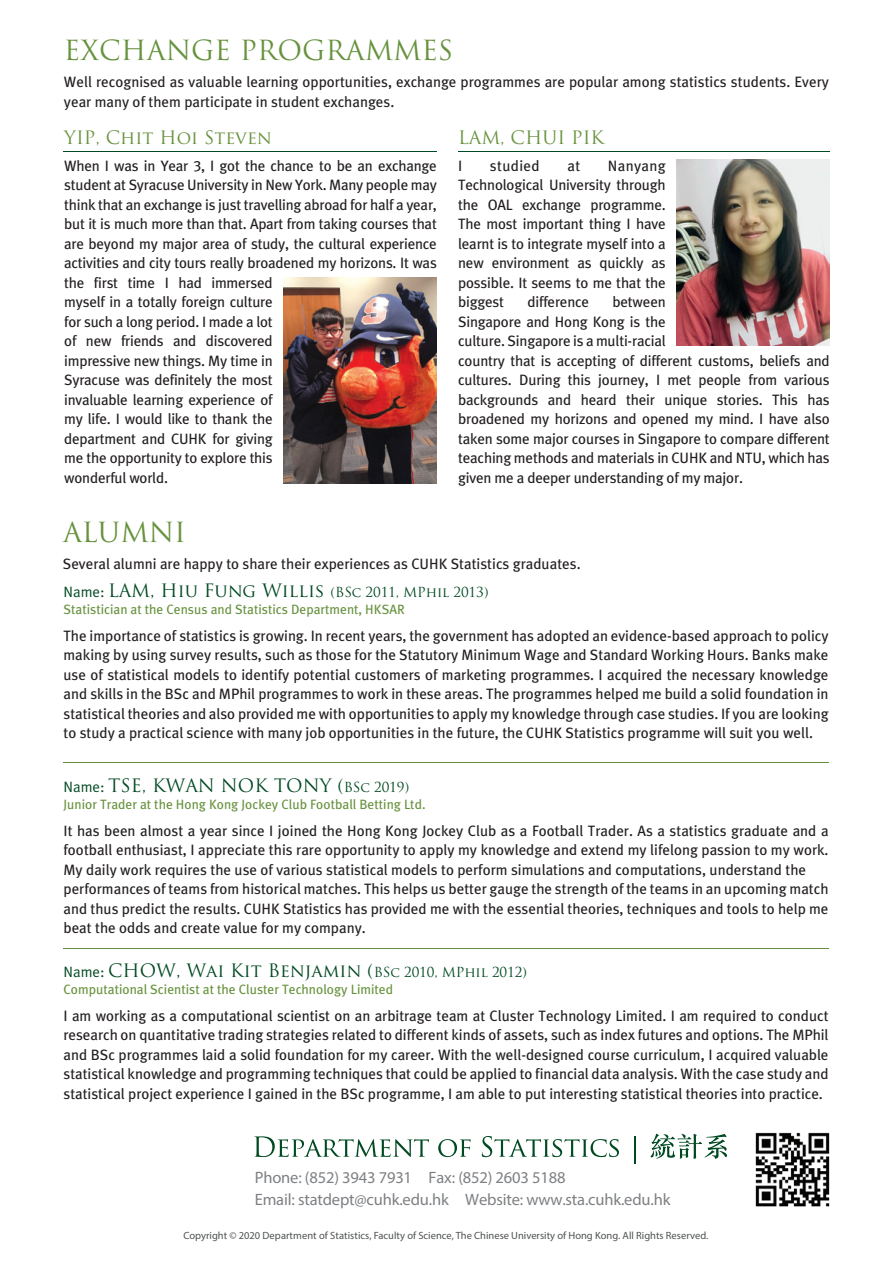
<style>
.page{position:relative;width:893px;height:1263px;background:#fff}
.page>*{position:absolute;margin:0;border:0;box-sizing:border-box;transform-origin:0 0}
.t1{font:27px "Trajan Pro";color:#67923d}
.t2{font:18px "Trajan Pro";color:#004a22}
.t3{font:18px "Trajan Pro";color:#67923d}
.t4{font:16.5px/22.5px "Myriad Pro";letter-spacing:-.01em;color:#7e8083}
.t5{font:15px/19.5px "Meta Plus";letter-spacing:-.015em;color:#231f20}
.t6{font:15px "Meta Plus";letter-spacing:.025em;color:#231f20}
.t7{font:13.5px "Meta Plus";color:#67923d}
.t8{font:13.5px "Trajan Pro";letter-spacing:-.01em;color:#004a22}
.t9{font:10.5px "Myriad Pro";color:#4f5252}
.s1{font-family:"Meta Plus Book Caps"}
.s2{font-family:"Meta Plus Normal";font-size:15px}
.s3{font-size:18px}
.s4{font-size:13.5px}
</style>
<div class="page">
<hr style="left:63px;top:762px;width:765px;height:1px;background:#67923d">
<hr style="left:63px;top:948px;width:765px;height:1px;background:#67923d">
<svg style="left:254px;top:1136px;width:175px;height:21px"></svg>
<svg style="left:438px;top:1139px;width:33px;height:18px"></svg>
<svg style="left:482px;top:1136px;width:137px;height:21px"></svg>
<svg style="left:635px;top:1136px;width:1px;height:27px"></svg>
<svg style="left:651px;top:1133px;width:76px;height:26px"></svg>
<hr style="left:63px;top:151px;width:373px;height:1px;background:#004a22">
<hr style="left:458px;top:151px;width:372px;height:1px;background:#004a22">
<img style="left:283px;top:277px;width:154px;height:206px">
<img style="left:676px;top:160px;width:153px;height:186px">
<img style="left:755px;top:1132px;width:75px;height:75px">
<h1 class="t1" style="left:64px;top:33px;width:391px">EXCHANGE PROGRAMMES</h1>
<p class="t5" style="left:64px;top:72px;width:766px">Well recognised as valuable learning opportunities, exchange programmes are popular among statistics students. Every year many of them participate in student exchanges.</p>
<p class="t3" style="left:64px;top:126px;width:209px">YIP, Chit Hoi Steven</p>
<p class="t5" style="left:64px;top:155px;width:374px">When I was in Year <span class="s1">3</span>, I got the chance to be an exchange student at Syracuse University in New York. Many people may think that an exchange is just travelling abroad for half a year, but it is much more than that. Apart from taking courses that are beyond my major area of study, the cultural experience activities and city tours really broadened my horizons. It was the first time I had immersed<br>myself in a totally foreign culture<br>for such a long period. I made a lot<br>of new friends and discovered<br>impressive new things. My time in<br>Syracuse was definitely the most<br>invaluable learning experience of<br>my life. I would like to thank the<br>department and CUHK for giving<br>me the opportunity to explore this<br>wonderful world.</p>
<p class="t3" style="left:458px;top:126px;width:147px">LAM, CHUI PIK</p>
<p class="t5" style="left:458px;top:155px;width:6px">I</p>
<p class="t6" style="left:490px;top:157px;width:51px">studied</p>
<p class="t5" style="left:567px;top:155px;width:14px">at</p>
<p class="t5" style="left:458px;top:155px;width:209px;text-align:justify;text-indent:150px">Nanyang Technological University through the OAL exchange programme.<br>The most important thing I have learnt is to integrate myself into a new environment as quickly as possible. It seems to me that the biggest</p>
<p class="t5" style="left:458px;top:292px;width:373px;text-indent:154px">between<br>Singapore and Hong Kong is the<br>culture. Singapore is a multi-racial<br>country that is accepting of different customs, beliefs and cultures. During this journey, I met people from various backgrounds and heard their unique stories. This has broadened my horizons and opened my mind. I have also taken some major courses in Singapore to compare different teaching methods and materials in CUHK and NTU, which has given me a deeper understanding of my major.</p>
<p class="t5" style="left:527px;top:292px;width:63px">difference</p>
<h1 class="t1" style="left:63px;top:515px;width:125px">ALUMNI</h1>
<p class="t5" style="left:63px;top:554px;width:519px">Several alumni are happy to share their experiences as CUHK Statistics graduates.</p>
<p class="t8" style="left:63px;top:584px;width:427px"><span class="s2">Name:</span> <span class="s3">LAM, Hiu Fung Willis</span> (BSc 2011, MPhil 2013)</p>
<p class="t7" style="left:63px;top:601px;width:343px">Statistician at the Census and Statistics Department, HKSAR</p>
<p class="t5" style="left:63px;top:625px;width:767px;text-align:justify">The importance of statistics is growing. In recent years, the government has adopted an evidence-based approach to policy making by using survey results, such as those for the Statutory Minimum Wage and Standard Working Hours. Banks make use of statistical models to identify potential customers of marketing programmes. I acquired the necessary knowledge and skills in the BSc and MPhil programmes to work in these areas. The programmes helped me build a solid foundation in statistical theories and also provided me with opportunities to apply my knowledge through case studies. If you are looking to study a practical science with many job opportunities in the future, the CUHK Statistics programme will suit you well.</p>
<p class="t2" style="left:63px;top:774px;width:347px"><span class="s2">Name:</span> TSE, KWAN NOK TONY (<span class="s4">BSc 2019)</span></p>
<p class="t7" style="left:63px;top:796px;width:364px">Junior Trader at the Hong Kong Jockey Club Football Betting Ltd.</p>
<p class="t5" style="left:63px;top:820px;width:767px">It has been almost a year since I joined the Hong Kong Jockey Club as a Football Trader. As a statistics graduate and a football enthusiast, I appreciate this rare opportunity to apply my knowledge and extend my lifelong passion to my work.<br>My daily work requires the use of various statistical models to perform simulations and computations, understand the performances of teams from historical matches. This helps us better gauge the strength of the teams in an upcoming match and thus predict the results. CUHK Statistics has provided me with the essential theories, techniques and tools to help me beat the odds and create value for my company.</p>
<p class="t2" style="left:63px;top:959px;width:465px"><span class="s2">Name:</span> CHOW, Wai Kit Benjamin (<span class="s4">BSc 2010, MPhil 2012)</span></p>
<p class="t7" style="left:63px;top:981px;width:331px">Computational Scientist at the Cluster Technology Limited</p>
<p class="t5" style="left:63px;top:1006px;width:767px;text-align:justify">I am working as a computational scientist on an arbitrage team at Cluster Technology Limited. I am required to conduct research on quantitative trading strategies related to different kinds of assets, such as index futures and options. The MPhil and BSc programmes laid a solid foundation for my career. With the well-designed course curriculum, I acquired valuable statistical knowledge and programming techniques that could be applied to financial data analysis. With the case study and statistical project experience I gained in the BSc programme, I am able to put interesting statistical theories into practice.</p>
<p class="t4" style="left:255px;top:1166px;width:417px">Phone: (852) 3943 7931 Fax: (852) 2603 5188<br>Email: statdept@cuhk.edu.hk Website: www.sta.cuhk.edu.hk</p>
<p class="t9" style="left:183px;top:1229px;width:526px">Copyright © 2020 Department of Statistics, Faculty of Science, The Chinese University of Hong Kong. All Rights Reserved.</p>
</div>
